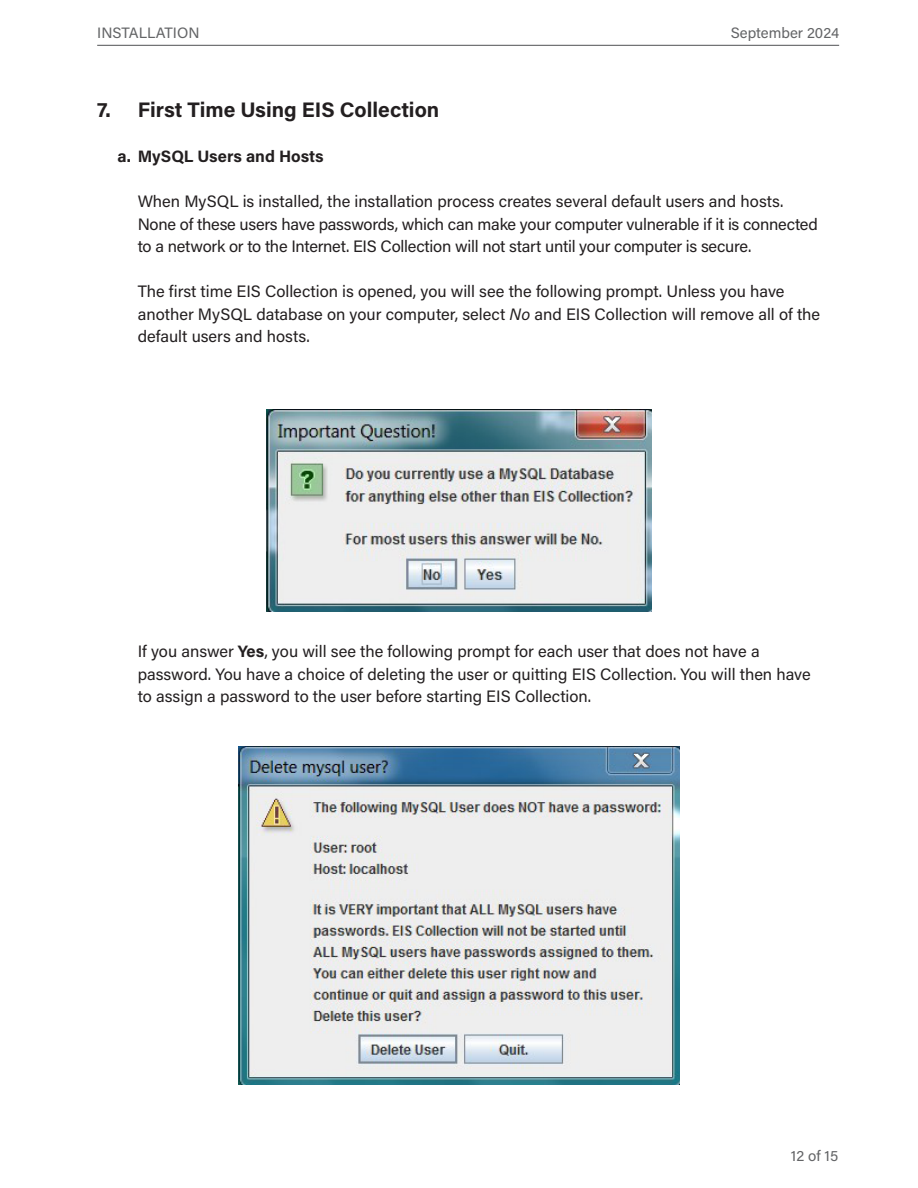
<style>
.page{position:relative;width:918px;height:1188px;background:#fff}
.page>*{position:absolute;margin:0;border:0;box-sizing:border-box;transform-origin:0 0}
.Heading_4{font:700 21px "Acumin Pro";color:#231f20}
.Paragraph__b_12{font:16.5px/22.5px "Acumin Pro";letter-spacing:-.005em;color:#231f20}
.Paragraph{font:16.5px/22.5px "Acumin Pro";color:#231f20}
.t1{font:700 16.5px "Acumin Pro";color:#231f20}
.t2{font:15px "Acumin Pro";color:#636466}
.s1{font-style:italic}
.s2{font-weight:700}
</style>
<div class="page">
<hr style="left:97px;top:45px;width:742px;height:1px;background:#636466">
<img style="left:267px;top:410px;width:384px;height:202px">
<img style="left:239px;top:746px;width:440px;height:338px">
<p class="t2" style="left:97px;top:22px;width:104px">INSTALLATION</p>
<p class="t2" style="left:731px;top:22px;width:110px">September 2024</p>
<h4 class="Heading_4" style="left:97px;top:95px;width:344px">7. First Time Using EIS Collection</h4>
<p class="t1" style="left:117px;top:145px;width:208px">a. MySQL Users and Hosts</p>
<p class="Paragraph__b_12" style="left:138px;top:189px;width:682px">When MySQL is installed, the installation process creates several default users and hosts.<br>None of these users have passwords, which can make your computer vulnerable if it is connected to a network or to the Internet. EIS Collection will not start until your computer is secure.</p>
<p class="Paragraph__b_12" style="left:138px;top:279px;width:684px">The first time EIS Collection is opened, you will see the following prompt. Unless you have another MySQL database on your computer, select <span class="s1">No</span> and EIS Collection will remove all of the default users and hosts.</p>
<p class="Paragraph" style="left:138px;top:639px;width:675px">If you answer <span class="s2">Yes</span>, you will see the following prompt for each user that does not have a password. You have a choice of deleting the user or quitting EIS Collection. You will then have to assign a password to the user before starting EIS Collection.</p>
<p class="t2" style="left:791px;top:1145px;width:49px">12 of 15</p>
</div>
